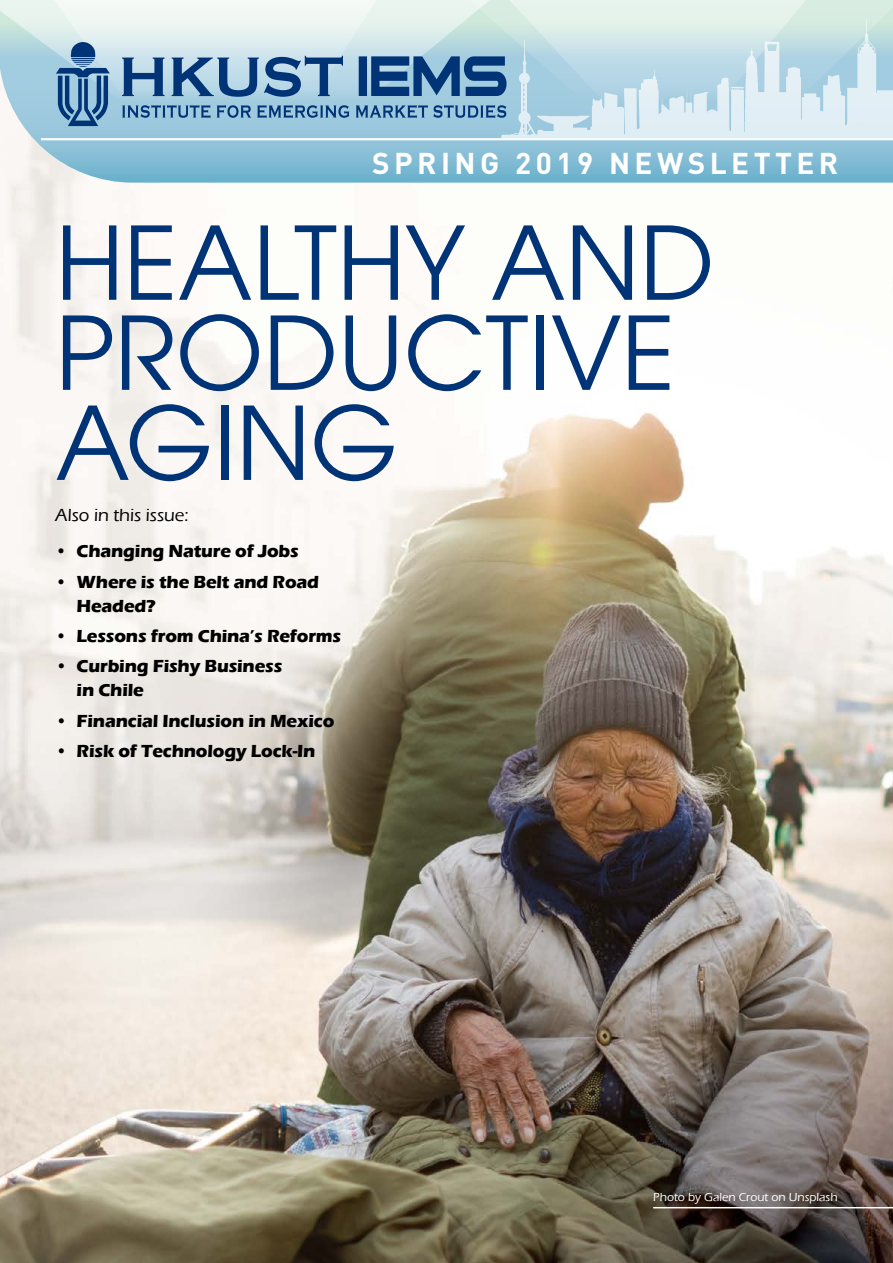
<style>
.page{position:relative;width:893px;height:1263px;background:#fff}
.page>*{position:absolute;margin:0;border:0;box-sizing:border-box;transform-origin:0 0}
.t1{font:100.5px/90px "Avant Garde";color:#003477}
.t2{font:700 29.7px "DIN";letter-spacing:.15em;color:#fff}
.t3{font:700 18px/24px "Eras ITC";letter-spacing:-.01em;color:#000}
.t4{font:500 18px "Eras ITC";color:#000}
.t5{font:500 12px "Eras ITC";color:#fff}
</style>
<div class="page">
<img style="left:0;top:183px;width:893px;height:1080px">
<svg style="left:568px;top:0;width:325px;height:181px;background:#9fcbda"></svg>
<svg style="left:0;top:0;width:568px;height:181px;background:#a7d0dc"></svg>
<svg style="left:1px;top:0;width:424px;height:181px"></svg>
<svg style="left:501px;top:18px;width:392px;height:120px;background:#cae2ea"></svg>
<hr style="left:41px;top:138px;width:852px;height:2px;background:#f8fcfc">
<svg style="left:56px;top:42px;width:451px;height:84px;background:#7da4c3"></svg>
<hr style="left:653px;top:1207px;width:240px;height:1px;background:#fff">
<h2 class="t2" style="left:372px;top:144px;width:468px">SPRING 2019 NEWSLETTER</h2>
<h1 class="t1" style="left:55px;top:218px;width:660px">HEALTHY AND<br>PRODUCTIVE</h1>
<h1 class="t1" style="left:55px;top:398px;width:344px">AGING</h1>
<p class="t4" style="left:55px;top:504px;width:135px">Also in this issue:</p>
<p class="t3" style="left:55px;top:539px;width:245px">• Changing Nature of Jobs</p>
<p class="t3" style="left:77px;top:570px;width:244px;text-indent:-21px">• Where is the Belt and Road<br>Headed?</p>
<p class="t3" style="left:55px;top:624px;width:287px">• Lessons from China’s Reforms</p>
<p class="t3" style="left:77px;top:654px;width:207px;text-indent:-21px">• Curbing Fishy Business in Chile</p>
<p class="t3" style="left:55px;top:709px;width:281px">• Financial Inclusion in Mexico</p>
<p class="t3" style="left:55px;top:739px;width:262px">• Risk of Technology Lock-In</p>
<p class="t5" style="left:653px;top:1190px;width:186px">Photo by Galen Crout on Unsplash</p>
</div>
